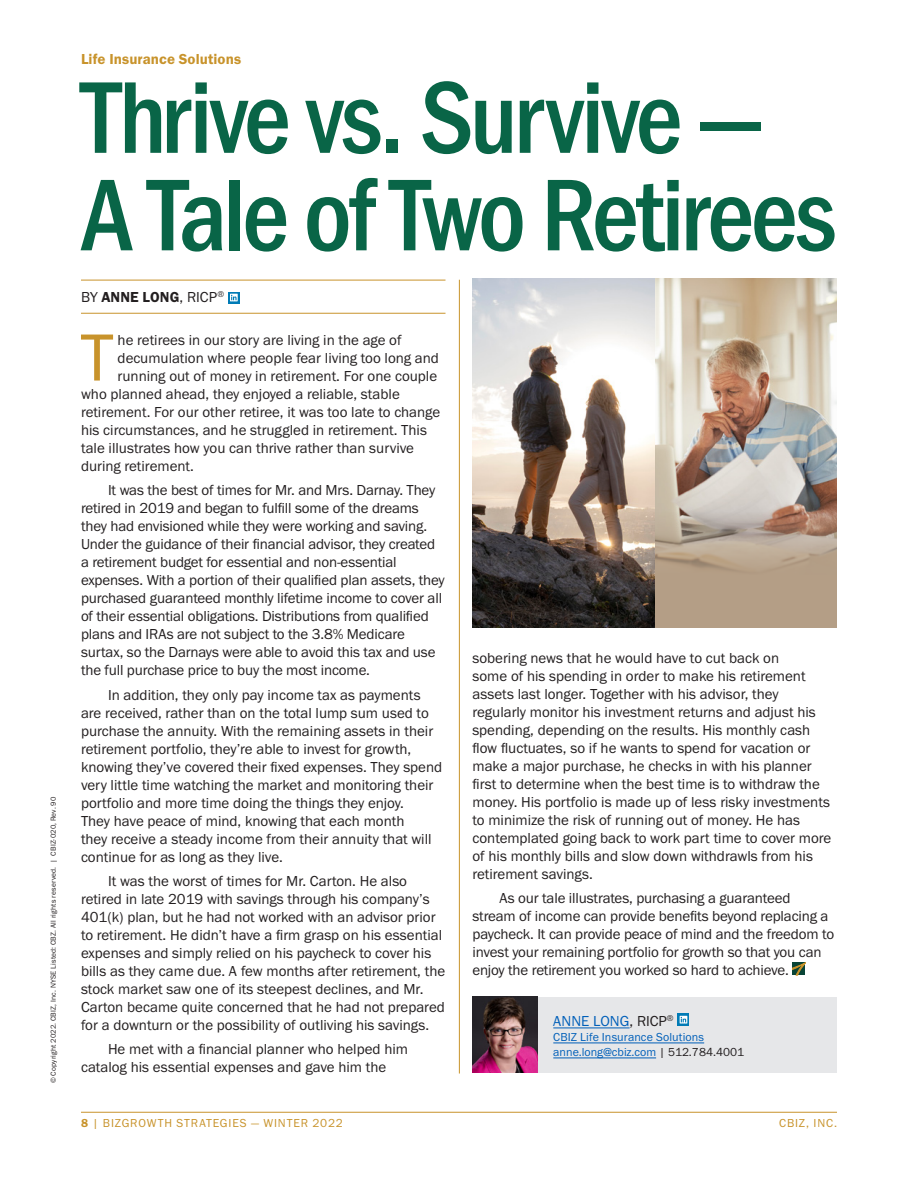
<style>
.page{position:relative;width:918px;height:1188px;background:#fff}
.page>*{position:absolute;margin:0;border:0;box-sizing:border-box;transform-origin:0 0}
.BGS_headline{font:500 105.6px/97.5px "Franklin Gothic URW Cond";letter-spacing:-.035em;color:#096547}
.t1{font:69px "Franklin Gothic URW Boo";color:#c8932b}
.t2{font:15px/18px "Franklin Gothic URW Boo";letter-spacing:-.005em;color:#231f20}
.t3{font:15px "Franklin Gothic URW Dem";letter-spacing:.005em;color:#c8932b}
.BGS_byline{font:15px "Franklin Gothic URW Dem";letter-spacing:.01em;color:#231f20}
.Pa2{font:15px "Franklin Gothic URW Boo";color:#005fb9}
.Pa2-2{font:12px "Franklin Gothic URW Boo";color:#005fb9}
.t4{font:12px "Franklin Gothic URW Boo";letter-spacing:.07em;color:#c8932b}
.t5{font:7.5px "Franklin Gothic URW Boo";letter-spacing:.02em;color:#231f20}
.s1{font-family:"Franklin Gothic URW Boo"}
.s2{color:#231f20}
.s3{font-family:"Franklin Gothic URW Dem"}
</style>
<div class="page">
<div style="left:655px;top:279px;width:182px;height:348px;background:#b49e86"></div>
<img style="left:655px;top:279px;width:182px;height:291px">
<hr style="left:81px;top:1112px;width:756px;height:1px;background:#c8932b">
<hr style="left:459px;top:280px;width:1px;height:794px;background:#c8932b">
<hr style="left:81px;top:280px;width:365px;height:1px;background:#c8932b">
<hr style="left:81px;top:313px;width:365px;height:1px;background:#c8932b">
<svg style="left:228px;top:292px;width:12px;height:12px"></svg>
<svg style="left:230px;top:294px;width:8px;height:7px"></svg>
<svg style="left:231px;top:295px;width:6px;height:5px"></svg>
<svg style="left:792px;top:962px;width:13px;height:13px"></svg>
<div style="left:472px;top:997px;width:365px;height:75px;background:#e6e7e9"></div>
<img style="left:472px;top:997px;width:65px;height:75px">
<hr style="left:553px;top:1028px;width:77px;height:1px;background:#005fb9">
<hr style="left:553px;top:1043px;width:151px;height:1px;background:#005fb9">
<hr style="left:553px;top:1058px;width:103px;height:1px;background:#005fb9">
<svg style="left:677px;top:1014px;width:12px;height:12px"></svg>
<svg style="left:680px;top:1016px;width:7px;height:8px"></svg>
<svg style="left:681px;top:1017px;width:5px;height:5px"></svg>
<img style="left:472px;top:279px;width:183px;height:348px">
<p class="t5" style="left:49px;top:1083px;width:288px;rotate:-90deg">© Copyright 2022. CBIZ, Inc. NYSE Listed: CBZ. All rights reserved. | CBIZ-020, Rev. 90</p>
<p class="t3" style="left:81px;top:50px;width:162px">Life Insurance Solutions</p>
<p class="BGS_headline" style="left:81px;top:62px;width:757px">Thrive vs. Survive —<br>A Tale of Two Retirees</p>
<p class="BGS_byline" style="left:81px;top:288px;width:145px"><span class="s1">BY</span> ANNE LONG<span class="s1">, RICP</span><sup>®</sup></p>
<p class="t1" style="left:80px;top:315px;width:35px">T</p>
<p class="t2" style="left:118px;top:330px;width:285px">he retirees in our story are living in the age of</p>
<p class="t2" style="left:118px;top:348px;width:323px">decumulation where people fear living too long and</p>
<p class="t2" style="left:118px;top:366px;width:321px">running out of money in retirement. For one couple</p>
<p class="t2" style="left:81px;top:384px;width:320px">who planned ahead, they enjoyed a reliable, stable</p>
<p class="t2" style="left:81px;top:402px;width:361px">retirement. For our other retiree, it was too late to change</p>
<p class="t2" style="left:81px;top:420px;width:348px">his circumstances, and he struggled in retirement. This</p>
<p class="t2" style="left:81px;top:438px;width:335px">tale illustrates how you can thrive rather than survive</p>
<p class="t2" style="left:81px;top:456px;width:114px">during retirement.</p>
<p class="t2" style="left:81px;top:481px;width:365px;text-indent:27px">It was the best of times for Mr. and Mrs. Darnay. They retired in 2019 and began to fulfill some of the dreams they had envisioned while they were working and saving.<br>Under the guidance of their financial advisor, they created a retirement budget for essential and non-essential expenses. With a portion of their qualified plan assets, they purchased guaranteed monthly lifetime income to cover all of their essential obligations. Distributions from qualified plans and IRAs are not subject to the 3.8% Medicare surtax, so the Darnays were able to avoid this tax and use the full purchase price to buy the most income.</p>
<p class="t2" style="left:81px;top:685px;width:363px;text-indent:27px">In addition, they only pay income tax as payments are received, rather than on the total lump sum used to purchase the annuity. With the remaining assets in their retirement portfolio, they’re able to invest for growth, knowing they’ve covered their fixed expenses. They spend very little time watching the market and monitoring their portfolio and more time doing the things they enjoy.<br>They have peace of mind, knowing that each month<br>they receive a steady income from their annuity that will continue for as long as they live.</p>
<p class="t2" style="left:81px;top:872px;width:366px;text-indent:27px">It was the worst of times for Mr. Carton. He also retired in late 2019 with savings through his company’s 401(k) plan, but he had not worked with an advisor prior to retirement. He didn’t have a firm grasp on his essential expenses and simply relied on his paycheck to cover his bills as they came due. A few months after retirement, the stock market saw one of its steepest declines, and Mr.<br>Carton became quite concerned that he had not prepared for a downturn or the possibility of outliving his savings.</p>
<p class="t2" style="left:81px;top:1040px;width:329px;text-indent:27px">He met with a financial planner who helped him catalog his essential expenses and gave him the</p>
<p class="t2" style="left:472px;top:648px;width:360px">sobering news that he would have to cut back on<br>some of his spending in order to make his retirement assets last longer. Together with his advisor, they regularly monitor his investment returns and adjust his spending, depending on the results. His monthly cash flow fluctuates, so if he wants to spend for vacation or make a major purchase, he checks in with his planner first to determine when the best time is to withdraw the money. His portfolio is made up of less risky investments to minimize the risk of running out of money. He has contemplated going back to work part time to cover more of his monthly bills and slow down withdrawls from his retirement savings.</p>
<p class="t2" style="left:472px;top:889px;width:363px;text-indent:27px">As our tale illustrates, purchasing a guaranteed stream of income can provide benefits beyond replacing a paycheck. It can provide peace of mind and the freedom to invest your remaining portfolio for growth so that you can enjoy the retirement you worked so hard to achieve.</p>
<p class="Pa2" style="left:553px;top:1011px;width:122px">ANNE LONG<span class="s2">, RICP</span><sup>®</sup></p>
<p class="Pa2-2" style="left:553px;top:1029px;width:152px">CBIZ Life Insurance Solutions</p>
<p class="Pa2-2" style="left:553px;top:1044px;width:192px">anne.long@cbiz.com <span class="s2">| 512.784.4001</span></p>
<p class="t4" style="left:81px;top:1116px;width:263px"><span class="s3">8</span> | BIZGROWTH STRATEGIES — WINTER 2022</p>
<p class="t4" style="left:779px;top:1116px;width:59px">CBIZ, INC.</p>
</div>
